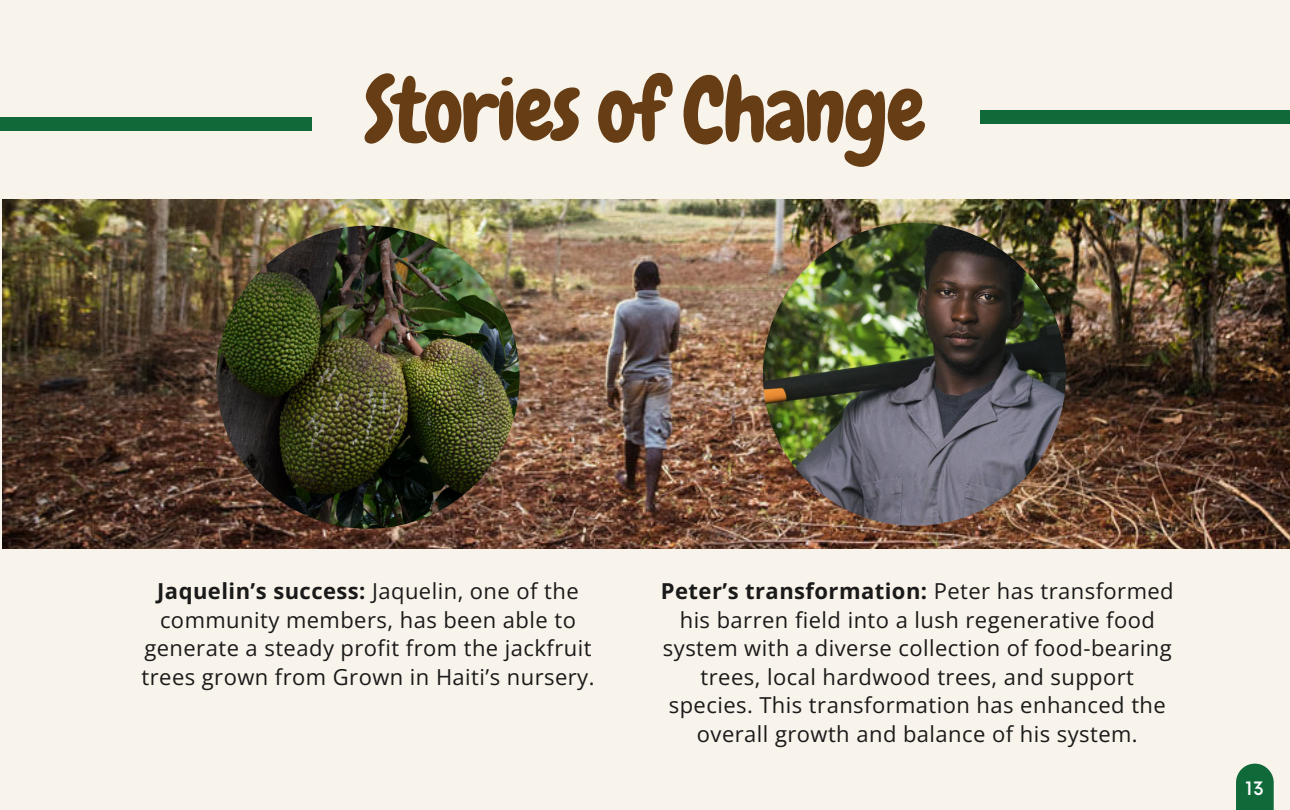
<style>
.page{position:relative;width:1290px;height:810px;background:#f8f4eb}
.page>*{position:absolute;margin:0;border:0;box-sizing:border-box;transform-origin:0 0}
.t1{font:88px "Chewy";letter-spacing:-.025em;color:#663d15}
.t2{font:22px/28.5px "Open Sans";letter-spacing:.02em;color:#1b1a1a;text-align:center}
.t3{font:500 18px "Now";color:#fff}
.s1{font-weight:700}
</style>
<div class="page">
<svg style="left:1236px;top:764px;width:38px;height:46px;background:#237548"></svg>
<img style="left:2px;top:199px;width:1288px;height:350px">
<img style="left:216px;top:226px;width:304px;height:303px;border-radius:50%">
<img style="left:763px;top:223px;width:303px;height:303px;border-radius:50%">
<div style="left:0;top:117px;width:311px;height:14px;background:#0f6939"></div>
<div style="left:980px;top:110px;width:310px;height:14px;background:#0f6939"></div>
<h1 class="t1" style="left:364px;top:54px;width:563px">Stories of Change</h1>
<p class="t2" style="left:142px;top:577px;width:455px"><span class="s1">Jaquelin’s success:</span> Jaquelin, one of the community members, has been able to generate a steady profit from the jackfruit trees grown from Grown in Haiti’s nursery.</p>
<p class="t2" style="left:661px;top:577px;width:514px"><span class="s1">Peter’s transformation:</span> Peter has transformed his barren field into a lush regenerative food system with a diverse collection of food-bearing trees, local hardwood trees, and support species. This transformation has enhanced the overall growth and balance of his system.</p>
<p class="t3" style="left:1246px;top:775px;width:20px">13</p>
</div>
